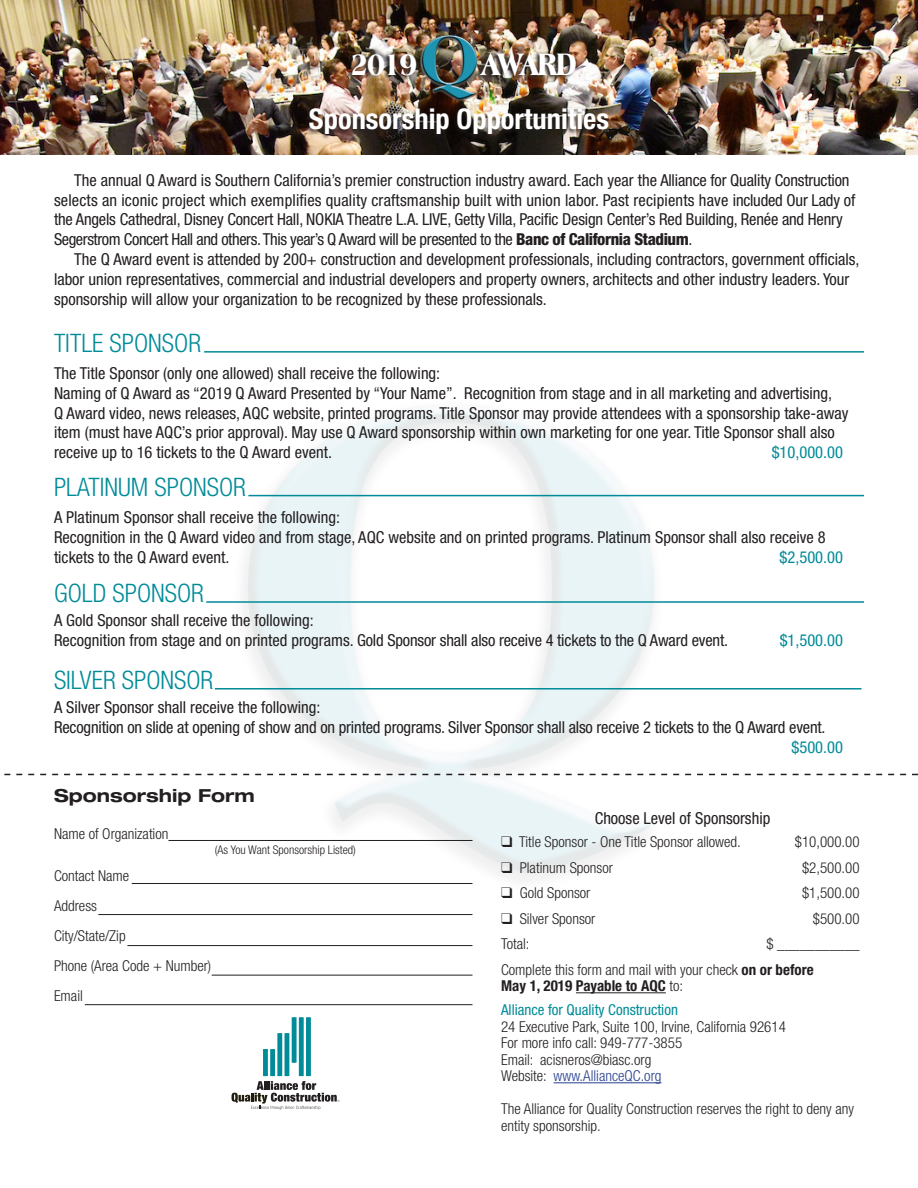
<style>
.page{position:relative;width:918px;height:1188px;background:#fff}
.page>*{position:absolute;margin:0;border:0;box-sizing:border-box;transform-origin:0 0}
.t1{font:800 condensed 33px "Americana BT";letter-spacing:-.05em;color:#fff}
.t2{font:700 condensed 28.5px "Helvetica Neue";color:#fff}
.t3{font:300 condensed 25.5px "Helvetica Neue";color:#008b98}
.t4{font:700 expanded 18px "Helvetica Neue";color:#231f20}
.t5{font:condensed 16.5px/19.8px "Helvetica Neue";color:#231f20}
.t6{font:condensed 16.5px "Helvetica Neue";color:#008b98}
.t7{font:300 condensed 15px/16.5px "Helvetica Neue";color:#231f20}
.t8{font:condensed 15px "Helvetica Neue";color:#008b98}
.t9{font:300 condensed 15px "Helvetica Neue";color:#253f8e}
.t10{font:700 condensed 15px "Helvetica Neue";color:#231f20}
.t11{font:300 condensed 12px "Helvetica Neue";color:#231f20}
.s1{font-weight:800}
.s2{font-weight:700}
.s3{font-weight:300}
.s4{color:#231f20}
</style>
<div class="page">
<img style="left:196px;top:412px;width:540px;height:472px">
<img style="left:0;top:0;width:918px;height:154px">
<img style="left:415px;top:30px;width:73px;height:74px">
<img style="left:346px;top:50px;width:231px;height:30px">
<div style="left:305px;top:107px;width:305px;height:33px;background:#231f20;opacity:.75"></div>
<hr style="left:204px;top:351px;width:660px;height:2px;background:#008b98">
<hr style="left:248px;top:495px;width:616px;height:1px;background:#008b98">
<hr style="left:206px;top:601px;width:658px;height:2px;background:#008b98">
<hr style="left:215px;top:688px;width:646px;height:2px;background:#008b98">
<svg style="left:4px;top:774px;width:914px;height:1px"></svg>
<hr style="left:168px;top:840px;width:304px;height:1px;background:#231f20">
<hr style="left:132px;top:883px;width:340px;height:1px;background:#231f20">
<hr style="left:98px;top:914px;width:374px;height:1px;background:#231f20">
<hr style="left:127px;top:945px;width:345px;height:1px;background:#231f20">
<hr style="left:212px;top:975px;width:260px;height:1px;background:#231f20">
<hr style="left:85px;top:1004px;width:388px;height:1px;background:#231f20">
<hr style="left:576px;top:992px;width:90px;height:1px;background:#231f20">
<hr style="left:554px;top:1082px;width:108px;height:1px;background:#253f8e">
<div style="left:263px;top:1049px;width:5px;height:27px;background:#008b98"></div>
<div style="left:270px;top:1049px;width:5px;height:27px;background:#008b98"></div>
<div style="left:277px;top:1033px;width:5px;height:43px;background:#008b98"></div>
<hr style="left:285px;top:1033px;width:4px;height:43px;background:#008b98">
<div style="left:292px;top:1017px;width:5px;height:46px;background:#008b98"></div>
<div style="left:299px;top:1017px;width:5px;height:59px;background:#008b98"></div>
<div style="left:306px;top:1017px;width:5px;height:59px;background:#008b98"></div>
<svg style="left:232px;top:1081px;width:107px;height:29px"></svg>
<p class="t1" style="left:351px;top:44px;width:68px">2019</p>
<p class="t1" style="left:481px;top:44px;width:97px">AWARD</p>
<p class="t2" style="left:309px;top:101px;width:302px">Sponsorship Opportunities</p>
<p class="t5" style="left:74px;top:170px;width:777px">The annual Q Award is Southern California’s premier construction industry award. Each year the Alliance for Quality Construction</p>
<p class="t5" style="left:54px;top:190px;width:803px">selects an iconic project which exemplifies quality craftsmanship built with union labor. Past recipients have included Our Lady of the Angels Cathedral, Disney Concert Hall, NOKIA Theatre L.A. LIVE, Getty Villa, Pacific Design Center’s Red Building, Renée and Henry<br>Segerstrom Concert Hall and others. This year’s Q Award will be presented to the <span class="s1">Banc of California Stadium</span>.</p>
<p class="t5" style="left:54px;top:249px;width:807px;text-indent:20px">The Q Award event is attended by 200+ construction and development professionals, including contractors, government officials, labor union representatives, commercial and industrial developers and property owners, architects and other industry leaders. Your sponsorship will allow your organization to be recognized by these professionals.</p>
<p class="t3" style="left:54px;top:328px;width:149px">TITLE SPONSOR</p>
<p class="t5" style="left:54px;top:363px;width:388px">The Title Sponsor (only one allowed) shall receive the following:</p>
<p class="t5" style="left:54px;top:383px;width:780px">Naming of Q Award as “2019 Q Award Presented by “Your Name”. Recognition from stage and in all marketing and advertising,</p>
<p class="t5" style="left:54px;top:403px;width:796px">Q Award video, news releases, AQC website, printed programs. Title Sponsor may provide attendees with a sponsorship take-away item (must have AQC’s prior approval). May use Q Award sponsorship within own marketing for one year. Title Sponsor shall also receive up to 16 tickets to the Q Award event.</p>
<p class="t6" style="left:772px;top:443px;width:73px">$10,000.00</p>
<p class="t3" style="left:54px;top:472px;width:194px">PLATINUM SPONSOR</p>
<p class="t5" style="left:54px;top:507px;width:288px">A Platinum Sponsor shall receive the following:</p>
<p class="t5" style="left:54px;top:527px;width:773px">Recognition in the Q Award video and from stage, AQC website and on printed programs. Platinum Sponsor shall also receive 8 tickets to the Q Award event.</p>
<p class="t6" style="left:780px;top:547px;width:65px">$2,500.00</p>
<p class="t3" style="left:54px;top:579px;width:152px">GOLD SPONSOR</p>
<p class="t5" style="left:54px;top:610px;width:261px">A Gold Sponsor shall receive the following:</p>
<p class="t5" style="left:54px;top:630px;width:676px">Recognition from stage and on printed programs. Gold Sponsor shall also receive 4 tickets to the Q Award event.</p>
<p class="t6" style="left:780px;top:631px;width:65px">$1,500.00</p>
<p class="t3" style="left:54px;top:665px;width:161px">SILVER SPONSOR</p>
<p class="t5" style="left:54px;top:697px;width:268px">A Silver Sponsor shall receive the following:</p>
<p class="t5" style="left:54px;top:717px;width:773px">Recognition on slide at opening of show and on printed programs. Silver Sponsor shall also receive 2 tickets to the Q Award event.</p>
<p class="t6" style="left:792px;top:737px;width:53px">$500.00</p>
<p class="t4" style="left:54px;top:785px;width:202px">Sponsorship Form</p>
<p class="t7" style="left:54px;top:826px;width:116px">Name of Organization</p>
<p class="t7" style="left:54px;top:868px;width:77px">Contact Name</p>
<p class="t7" style="left:54px;top:898px;width:45px">Address</p>
<p class="t7" style="left:54px;top:928px;width:73px">City/State/Zip</p>
<p class="t7" style="left:54px;top:958px;width:159px">Phone (Area Code + Number)</p>
<p class="t7" style="left:54px;top:988px;width:30px">Email</p>
<p class="t5" style="left:595px;top:808px;width:177px">Choose Level of Sponsorship</p>
<p class="t7" style="left:501px;top:834px;width:241px">❑ Title Sponsor - One Title Sponsor allowed.</p>
<p class="t7" style="left:795px;top:834px;width:66px">$10,000.00</p>
<p class="t7" style="left:501px;top:859px;width:113px">❑ Platinum Sponsor</p>
<p class="t7" style="left:802px;top:859px;width:59px">$2,500.00</p>
<p class="t7" style="left:501px;top:885px;width:91px">❑ Gold Sponsor</p>
<p class="t7" style="left:802px;top:885px;width:59px">$1,500.00</p>
<p class="t7" style="left:501px;top:910px;width:96px">❑ Silver Sponsor</p>
<p class="t7" style="left:813px;top:910px;width:48px">$500.00</p>
<p class="t7" style="left:501px;top:936px;width:30px">Total:</p>
<p class="t7" style="left:766px;top:936px;width:95px">$ ___________</p>
<p class="t7" style="left:501px;top:961px;width:314px">Complete this form and mail with your check <span class="s2">on or before</span></p>
<p class="t10" style="left:501px;top:977px;width:183px">May 1, 2019 Payable to AQC <span class="s3">to:</span></p>
<p class="t8" style="left:501px;top:1001px;width:178px">Alliance for Quality Construction</p>
<p class="t7" style="left:501px;top:1018px;width:286px">24 Executive Park, Suite 100, Irvine, California 92614</p>
<p class="t7" style="left:501px;top:1035px;width:183px">For more info call: 949-777-3855</p>
<p class="t7" style="left:501px;top:1051px;width:152px">Email: acisneros@biasc.org</p>
<p class="t9" style="left:501px;top:1067px;width:162px"><span class="s4">Website:</span> www.AllianceQC.org</p>
<p class="t7" style="left:501px;top:1101px;width:354px">The Alliance for Quality Construction reserves the right to deny any entity sponsorship.</p>
<p class="t11" style="left:215px;top:843px;width:143px">(As You Want Sponsorship Listed)</p>
</div>
